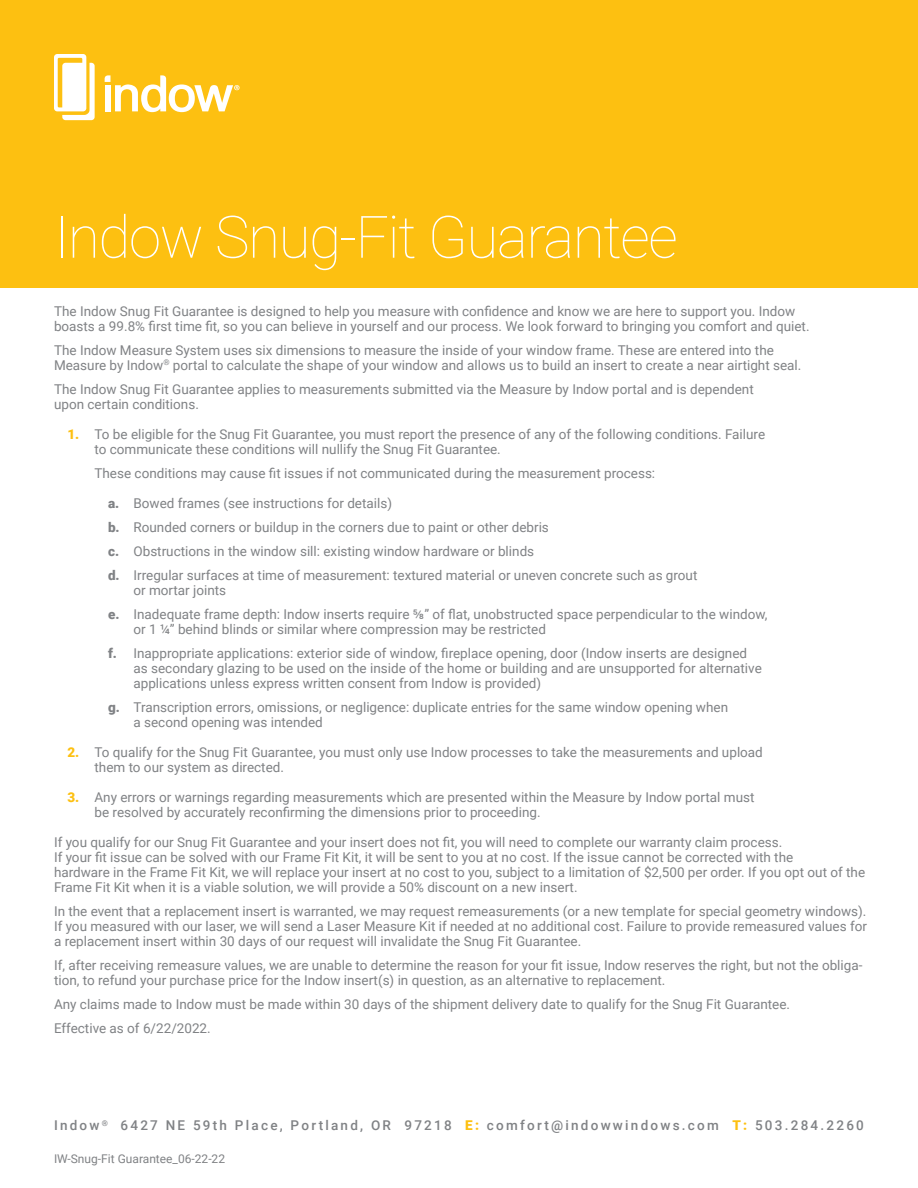
<style>
.page{position:relative;width:918px;height:1188px;background:#fff}
.page>*{position:absolute;margin:0;border:0;box-sizing:border-box;transform-origin:0 0}
.t1{font:100 58.5px "Roboto";letter-spacing:-.025em;color:#fff}
.t2{font:13.5px/15px "Roboto";color:#808285}
.t3{font:500 13.5px "Roboto";letter-spacing:.165em;color:#808285}
.t4{font:12px "Roboto";color:#808285}
.s1{font-weight:900;color:#fdc011}
.s2{font-weight:900}
</style>
<div class="page">
<div style="left:0;top:0;width:918px;height:287px;background:#fdc011"></div>
<svg style="left:105px;top:75px;width:135px;height:37px"></svg>
<svg style="left:54px;top:54px;width:41px;height:66px"></svg>
<p class="t1" style="left:54px;top:196px;width:625px">Indow Snug-Fit Guarantee</p>
<p class="t2" style="left:54px;top:303px;width:757px">The Indow Snug Fit Guarantee is designed to help you measure with confidence and know we are here to support you. Indow boasts a 99.8% first time fit, so you can believe in yourself and our process. We look forward to bringing you comfort and quiet.</p>
<p class="t2" style="left:54px;top:342px;width:749px">The Indow Measure System uses six dimensions to measure the inside of your window frame. These are entered into the<br>Measure by Indow<sup>®</sup> portal to calculate the shape of your window and allows us to build an insert to create a near airtight seal.</p>
<p class="t2" style="left:54px;top:381px;width:701px">The Indow Snug Fit Guarantee applies to measurements submitted via the Measure by Indow portal and is dependent upon certain conditions.</p>
<p class="t2" style="left:94px;top:426px;width:672px;text-indent:-27px"><span class="s1">1.</span> To be eligible for the Snug Fit Guarantee, you must report the presence of any of the following conditions. Failure to communicate these conditions will nullify the Snug Fit Guarantee.</p>
<p class="t2" style="left:94px;top:465px;width:562px">These conditions may cause fit issues if not communicated during the measurement process:</p>
<p class="t2" style="left:108px;top:495px;width:286px"><span class="s2">a.</span> Bowed frames (see instructions for details)</p>
<p class="t2" style="left:108px;top:519px;width:442px"><span class="s2">b.</span> Rounded corners or buildup in the corners due to paint or other debris</p>
<p class="t2" style="left:108px;top:543px;width:428px"><span class="s2">c.</span> Obstructions in the window sill: existing window hardware or blinds</p>
<p class="t2" style="left:134px;top:567px;width:566px;text-indent:-26px"><span class="s2">d.</span> Irregular surfaces at time of measurement: textured material or uneven concrete such as grout or mortar joints</p>
<p class="t2" style="left:108px;top:606px;width:661px"><span class="s2">e.</span> Inadequate frame depth: Indow inserts require ⅝” of flat, unobstructed space perpendicular to the window,</p>
<p class="t2" style="left:134px;top:621px;width:414px">or 1 ¼” behind blinds or similar where compression may be restricted</p>
<p class="t2" style="left:108px;top:645px;width:641px"><span class="s2">f.</span> Inappropriate applications: exterior side of window, fireplace opening, door (Indow inserts are designed</p>
<p class="t2" style="left:134px;top:660px;width:630px">as secondary glazing to be used on the inside of the home or building and are unsupported for alternative</p>
<p class="t2" style="left:134px;top:675px;width:409px">applications unless express written consent from Indow is provided)</p>
<p class="t2" style="left:134px;top:699px;width:596px;text-indent:-26px"><span class="s2">g.</span> Transcription errors, omissions, or negligence: duplicate entries for the same window opening when a second opening was intended</p>
<p class="t2" style="left:68px;top:744px;width:697px"><span class="s1">2.</span> To qualify for the Snug Fit Guarantee, you must only use Indow processes to take the measurements and upload</p>
<p class="t2" style="left:94px;top:759px;width:191px">them to our system as directed.</p>
<p class="t2" style="left:94px;top:789px;width:661px;text-indent:-27px"><span class="s1">3.</span> Any errors or warnings regarding measurements which are presented within the Measure by Indow portal must be resolved by accurately reconfirming the dimensions prior to proceeding.</p>
<p class="t2" style="left:54px;top:834px;width:813px">If you qualify for our Snug Fit Guarantee and your insert does not fit, you will need to complete our warranty claim process.<br>If your fit issue can be solved with our Frame Fit Kit, it will be sent to you at no cost. If the issue cannot be corrected with the<br>hardware in the Frame Fit Kit, we will replace your insert at no cost to you, subject to a limitation of $2,500 per order. If you opt out of the Frame Fit Kit when it is a viable solution, we will provide a 50% discount on a new insert.</p>
<p class="t2" style="left:54px;top:903px;width:814px;text-align:justify">In the event that a replacement insert is warranted, we may request remeasurements (or a new template for special geometry windows).<br>If you measured with our laser, we will send a Laser Measure Kit if needed at no additional cost. Failure to provide remeasured values for a replacement insert within 30 days of our request will invalidate the Snug Fit Guarantee.</p>
<p class="t2" style="left:54px;top:957px;width:810px">If, after receiving remeasure values, we are unable to determine the reason for your fit issue, Indow reserves the right, but not the obliga&shy;tion, to refund your purchase price for the Indow insert(s) in question, as an alternative to replacement.</p>
<p class="t2" style="left:54px;top:996px;width:738px">Any claims made to Indow must be made within 30 days of the shipment delivery date to qualify for the Snug Fit Guarantee.</p>
<p class="t2" style="left:54px;top:1020px;width:158px">Effective as of 6/22/2022.</p>
<p class="t3" style="left:54px;top:1116px;width:811px">Indow <sup>®</sup> 6427 NE 59th Place, Portland, OR 97218 <span class="s1">E:</span> comfort@indowwindows.com <span class="s1">T:</span> 503.284.2260</p>
<p class="t4" style="left:54px;top:1151px;width:173px">IW-Snug-Fit Guarantee_06-22-22</p>
</div>
